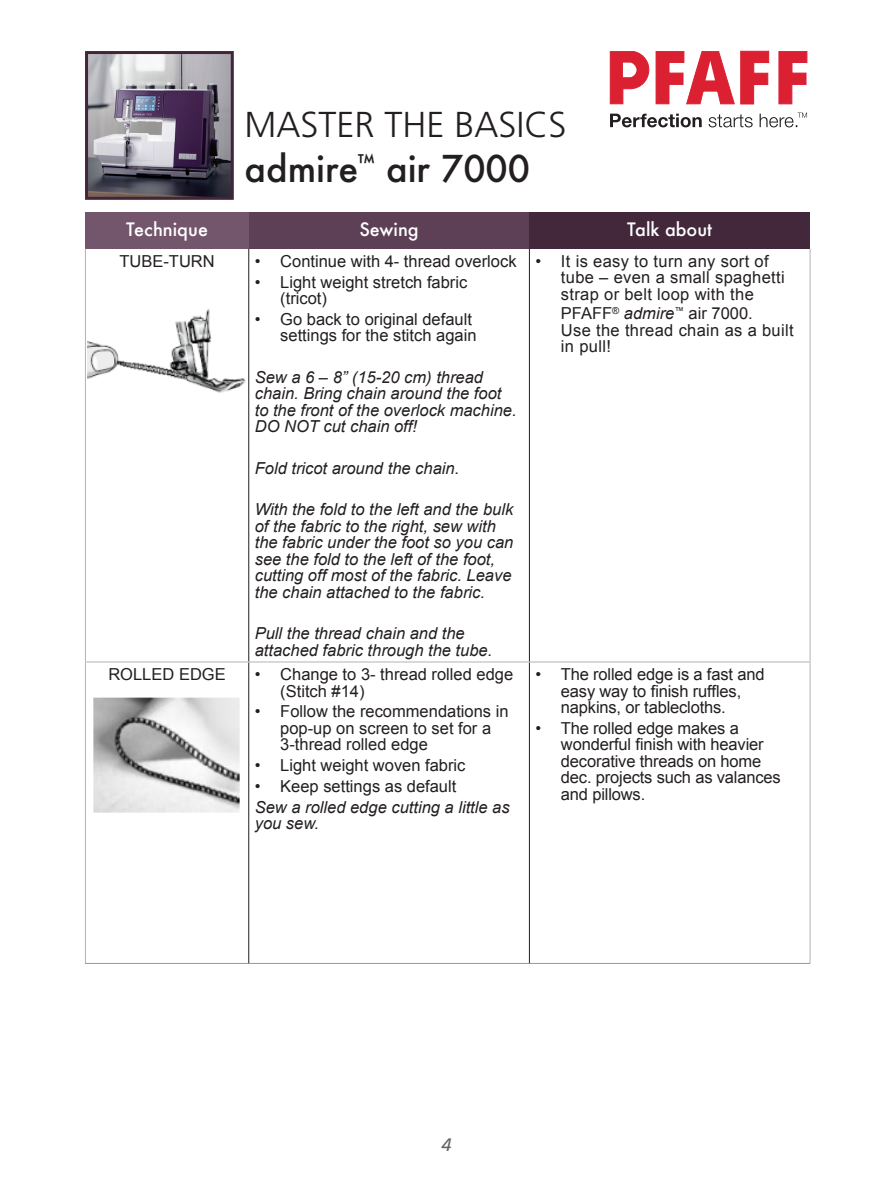
<style>
.page{position:relative;width:893px;height:1191px;background:#fff}
.page>*{position:absolute;margin:0;border:0;box-sizing:border-box;transform-origin:0 0}
.t1{font:300 36px "Frutiger LT Std";color:#231f20}
.t2{font:500 36px "Futura";color:#231f20}
.Table_head{font:500 18px "Futura";color:#fff}
.t3{font:italic 18px "Frutiger LT Std";color:#636366}
.underrubrik{font:16.5px/16.5px "Arial";color:#231f20}
.punktlista{font:italic 16.5px/16.5px "Arial";color:#231f20}
.underrubrik-2{font:16.5px/16.5px "Arial";letter-spacing:.02em;color:#231f20}
.s1{font-style:italic}
</style>
<div class="page">
<img style="left:89px;top:55px;width:141px;height:141px">
<div style="left:85px;top:51px;width:149px;height:149px;border:3px solid #43253a"></div>
<svg style="left:610px;top:51px;width:39px;height:53px"></svg>
<svg style="left:656px;top:51px;width:78px;height:53px"></svg>
<svg style="left:740px;top:51px;width:29px;height:53px"></svg>
<svg style="left:779px;top:51px;width:28px;height:53px"></svg>
<svg style="left:610px;top:113px;width:197px;height:14px"></svg>
<div style="left:85px;top:213px;width:164px;height:36px;background:#73556c"></div>
<div style="left:249px;top:213px;width:280px;height:36px;background:#5d4055"></div>
<div style="left:529px;top:213px;width:281px;height:36px;background:#43273a"></div>
<hr style="left:248px;top:249px;width:1px;height:412px;background:#231f20">
<hr style="left:529px;top:249px;width:1px;height:412px;background:#231f20">
<hr style="left:248px;top:662px;width:1px;height:301px;background:#231f20">
<hr style="left:529px;top:662px;width:1px;height:301px;background:#231f20">
<hr style="left:85px;top:661px;width:164px;height:1px;background:#b2b3b7">
<hr style="left:85px;top:662px;width:1px;height:301px;background:#b2b3b7">
<hr style="left:249px;top:661px;width:280px;height:1px;background:#b2b3b7">
<hr style="left:529px;top:661px;width:281px;height:1px;background:#b2b3b7">
<hr style="left:810px;top:662px;width:1px;height:301px;background:#b2b3b7">
<hr style="left:85px;top:249px;width:1px;height:412px;background:#b2b3b7">
<hr style="left:810px;top:249px;width:1px;height:412px;background:#b2b3b7">
<img style="left:87px;top:309px;width:159px;height:84px">
<img style="left:93px;top:697px;width:147px;height:116px">
<hr style="left:85px;top:963px;width:725px;height:1px;background:#687382">
<h1 class="t1" style="left:244px;top:104px;width:324px">MASTER THE BASICS</h1>
<h1 class="t2" style="left:244px;top:144px;width:287px">admire<sup>™</sup> air 7000</h1>
<p class="Table_head" style="left:126px;top:217px;width:83px">Technique</p>
<p class="Table_head" style="left:359px;top:217px;width:61px">Sewing</p>
<p class="Table_head" style="left:627px;top:217px;width:86px">Talk about</p>
<p class="underrubrik" style="left:119px;top:253px;width:97px">TUBE-TURN</p>
<p class="underrubrik" style="left:255px;top:253px;width:263px">• Continue with 4- thread overlock</p>
<p class="underrubrik" style="left:280px;top:274px;width:189px;text-indent:-26px">• Light weight stretch fabric (tricot)</p>
<p class="underrubrik" style="left:255px;top:311px;width:223px;text-align:right">• Go back to original default settings for the stitch again</p>
<p class="punktlista" style="left:255px;top:369px;width:263px">Sew a 6 – 8” (15-20 cm) thread chain. Bring chain around the foot to the front of the overlock machine.<br>DO NOT cut chain off!</p>
<p class="punktlista" style="left:255px;top:460px;width:206px">Fold tricot around the chain.</p>
<p class="punktlista" style="left:255px;top:501px;width:260px">With the fold to the left and the bulk of the fabric to the right, sew with the fabric under the foot so you can see the fold to the left of the foot, cutting off most of the fabric. Leave the chain attached to the fabric.</p>
<p class="punktlista" style="left:255px;top:625px;width:239px">Pull the thread chain and the attached fabric through the tube.</p>
<p class="underrubrik-2" style="left:561px;top:253px;width:225px;text-indent:-26px">• It is easy to turn any sort of tube – even a small spaghetti strap or belt loop with the</p>
<p class="underrubrik-2" style="left:561px;top:305px;width:234px">PFAFF<sup>®</sup> <span class="s1">admire</span><sup>™</sup> air 7000.<br>Use the thread chain as a built in pull!</p>
<p class="underrubrik" style="left:108px;top:666px;width:119px">ROLLED EDGE</p>
<p class="underrubrik" style="left:280px;top:666px;width:234px;text-indent:-26px">• Change to 3- thread rolled edge (Stitch #14)</p>
<p class="underrubrik" style="left:280px;top:703px;width:230px;text-indent:-26px">• Follow the recommendations in pop-up on screen to set for a<br>3-thread rolled edge</p>
<p class="underrubrik" style="left:255px;top:757px;width:212px">• Light weight woven fabric</p>
<p class="underrubrik" style="left:255px;top:778px;width:203px">• Keep settings as default</p>
<p class="punktlista" style="left:255px;top:798px;width:256px">Sew a rolled edge cutting a little as you sew.</p>
<p class="underrubrik" style="left:561px;top:666px;width:205px;text-indent:-26px">• The rolled edge is a fast and easy way to finish ruffles, napkins, or tablecloths.</p>
<p class="underrubrik" style="left:561px;top:720px;width:221px;text-indent:-26px">• The rolled edge makes a wonderful finish with heavier decorative threads on home dec. projects such as valances and pillows.</p>
<p class="t3" style="left:441px;top:1134px;width:12px">4</p>
</div>
